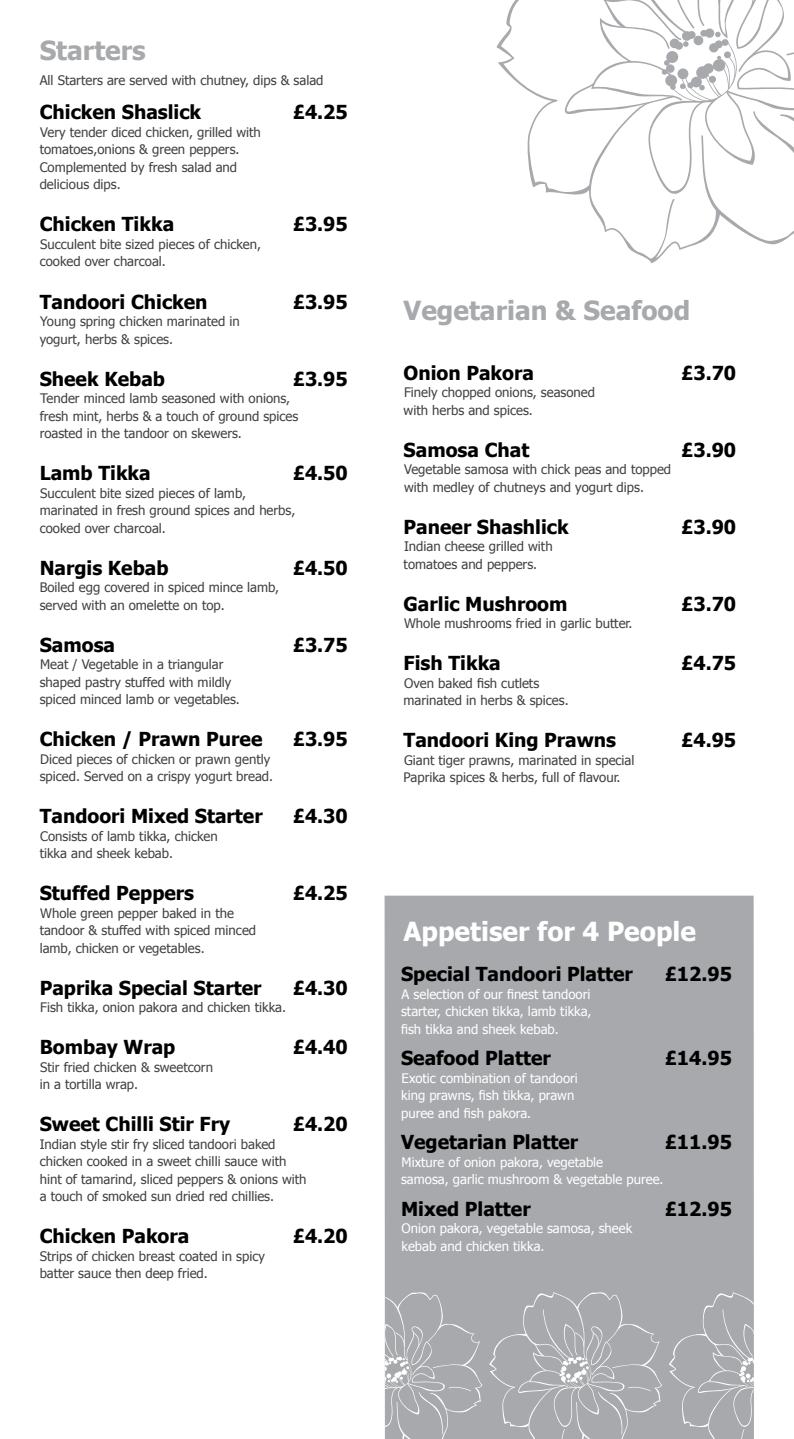
<style>
.page{position:relative;width:794px;height:1439px;background:#fff}
.page>*{position:absolute;margin:0;border:0;box-sizing:border-box;transform-origin:0 0}
.t1{font:700 26.25px "Tahoma";color:#a7a9ac}
.t2{font:700 26.25px "Tahoma";color:#fff}
.t3{font:700 19.25px "Tahoma";color:#000}
.t4{font:13.12px/17.5px "Tahoma";color:#414042}
.t5{font:13.12px/17.5px "Tahoma";color:#fff}
</style>
<div class="page">
<div style="left:384px;top:895px;width:370px;height:544px;background:#a7a9ac"></div>
<svg style="left:384px;top:1292px;width:98px;height:147px"></svg>
<svg style="left:489px;top:1292px;width:173px;height:147px"></svg>
<svg style="left:669px;top:1292px;width:85px;height:147px"></svg>
<svg style="left:496px;top:0;width:298px;height:263px"></svg>
<div style="left:674px;top:42px;width:9px;height:8px;background:#a7a9ac;border-radius:50%"></div>
<div style="left:687px;top:31px;width:9px;height:8px;background:#a7a9ac;border-radius:50%"></div>
<div style="left:714px;top:40px;width:9px;height:8px;background:#a7a9ac;border-radius:50%"></div>
<div style="left:665px;top:64px;width:10px;height:9px;background:#a7a9ac;border-radius:50%"></div>
<div style="left:665px;top:74px;width:12px;height:13px;background:#a7a9ac;border-radius:50%"></div>
<div style="left:669px;top:38px;width:10px;height:10px;background:#a7a9ac;border-radius:50%"></div>
<div style="left:681px;top:31px;width:11px;height:10px;background:#a7a9ac;border-radius:50%"></div>
<h1 class="t1" style="left:40px;top:32px;width:108px">Starters</h1>
<p class="t4" style="left:40px;top:70px;width:285px">All Starters are served with chutney, dips &amp; salad</p>
<h2 class="t3" style="left:40px;top:99px;width:163px">Chicken Shaslick</h2>
<h2 class="t3" style="left:293px;top:99px;width:57px">£4.25</h2>
<p class="t4" style="left:40px;top:123px;width:223px">Very tender diced chicken, grilled with tomatoes,onions &amp; green peppers.<br>Complemented by fresh salad and delicious dips.</p>
<h2 class="t3" style="left:40px;top:211px;width:136px">Chicken Tikka</h2>
<h2 class="t3" style="left:293px;top:211px;width:57px">£3.95</h2>
<p class="t4" style="left:40px;top:235px;width:223px">Succulent bite sized pieces of chicken, cooked over charcoal.</p>
<h2 class="t3" style="left:40px;top:288px;width:169px">Tandoori Chicken</h2>
<h2 class="t3" style="left:293px;top:288px;width:57px">£3.95</h2>
<p class="t4" style="left:40px;top:312px;width:201px">Young spring chicken marinated in yogurt, herbs &amp; spices.</p>
<h2 class="t3" style="left:40px;top:365px;width:127px">Sheek Kebab</h2>
<h2 class="t3" style="left:293px;top:365px;width:57px">£3.95</h2>
<p class="t4" style="left:40px;top:389px;width:260px">Tender minced lamb seasoned with onions, fresh mint, herbs &amp; a touch of ground spices roasted in the tandoor on skewers.</p>
<h2 class="t3" style="left:40px;top:459px;width:113px">Lamb Tikka</h2>
<h2 class="t3" style="left:293px;top:459px;width:57px">£4.50</h2>
<p class="t4" style="left:40px;top:483px;width:257px">Succulent bite sized pieces of lamb, marinated in fresh ground spices and herbs, cooked over charcoal.</p>
<h2 class="t3" style="left:40px;top:554px;width:130px">Nargis Kebab</h2>
<h2 class="t3" style="left:293px;top:554px;width:57px">£4.50</h2>
<p class="t4" style="left:40px;top:578px;width:241px">Boiled egg covered in spiced mince lamb, served with an omelette on top.</p>
<h2 class="t3" style="left:40px;top:631px;width:77px">Samosa</h2>
<h2 class="t3" style="left:293px;top:631px;width:57px">£3.75</h2>
<p class="t4" style="left:40px;top:655px;width:202px">Meat / Vegetable in a triangular shaped pastry stuffed with mildly spiced minced lamb or vegetables.</p>
<h2 class="t3" style="left:40px;top:725px;width:224px">Chicken / Prawn Puree</h2>
<h2 class="t3" style="left:293px;top:725px;width:57px">£3.95</h2>
<p class="t4" style="left:40px;top:749px;width:235px">Diced pieces of chicken or prawn gently spiced. Served on a crispy yogurt bread.</p>
<h2 class="t3" style="left:40px;top:802px;width:224px">Tandoori Mixed Starter</h2>
<h2 class="t3" style="left:293px;top:802px;width:57px">£4.30</h2>
<p class="t4" style="left:40px;top:826px;width:180px">Consists of lamb tikka, chicken tikka and sheek kebab.</p>
<h2 class="t3" style="left:40px;top:879px;width:156px">Stuffed Peppers</h2>
<h2 class="t3" style="left:293px;top:879px;width:57px">£4.25</h2>
<p class="t4" style="left:40px;top:903px;width:218px">Whole green pepper baked in the tandoor &amp; stuffed with spiced minced lamb, chicken or vegetables.</p>
<h2 class="t3" style="left:40px;top:974px;width:223px">Paprika Special Starter</h2>
<h2 class="t3" style="left:293px;top:974px;width:57px">£4.30</h2>
<p class="t4" style="left:40px;top:998px;width:247px">Fish tikka, onion pakora and chicken tikka.</p>
<h2 class="t3" style="left:40px;top:1033px;width:137px">Bombay Wrap</h2>
<h2 class="t3" style="left:293px;top:1033px;width:57px">£4.40</h2>
<p class="t4" style="left:40px;top:1057px;width:175px">Stir fried chicken &amp; sweetcorn in a tortilla wrap.</p>
<h2 class="t3" style="left:40px;top:1110px;width:192px">Sweet Chilli Stir Fry</h2>
<h2 class="t3" style="left:293px;top:1110px;width:57px">£4.20</h2>
<p class="t4" style="left:40px;top:1134px;width:268px">Indian style stir fry sliced tandoori baked chicken cooked in a sweet chilli sauce with hint of tamarind, sliced peppers &amp; onions with a touch of smoked sun dried red chillies.</p>
<h2 class="t3" style="left:40px;top:1222px;width:151px">Chicken Pakora</h2>
<h2 class="t3" style="left:293px;top:1222px;width:57px">£4.20</h2>
<p class="t4" style="left:40px;top:1246px;width:227px">Strips of chicken breast coated in spicy batter sauce then deep fried.</p>
<h1 class="t1" style="left:403px;top:292px;width:288px">Vegetarian &amp; Seafood</h1>
<h2 class="t3" style="left:403px;top:359px;width:132px">Onion Pakora</h2>
<h2 class="t3" style="left:681px;top:359px;width:57px">£3.70</h2>
<p class="t4" style="left:403px;top:383px;width:193px">Finely chopped onions, seasoned with herbs and spices.</p>
<h2 class="t3" style="left:403px;top:436px;width:127px">Samosa Chat</h2>
<h2 class="t3" style="left:681px;top:436px;width:57px">£3.90</h2>
<p class="t4" style="left:404px;top:460px;width:269px">Vegetable samosa with chick peas and topped with medley of chutneys and yogurt dips.</p>
<h2 class="t3" style="left:403px;top:513px;width:166px">Paneer Shashlick</h2>
<h2 class="t3" style="left:681px;top:513px;width:57px">£3.90</h2>
<p class="t4" style="left:403px;top:537px;width:151px">Indian cheese grilled with tomatoes and peppers.</p>
<h2 class="t3" style="left:403px;top:590px;width:165px">Garlic Mushroom</h2>
<h2 class="t3" style="left:681px;top:590px;width:57px">£3.70</h2>
<p class="t4" style="left:404px;top:614px;width:230px">Whole mushrooms fried in garlic butter.</p>
<h2 class="t3" style="left:403px;top:650px;width:99px">Fish Tikka</h2>
<h2 class="t3" style="left:681px;top:650px;width:57px">£4.75</h2>
<p class="t4" style="left:403px;top:674px;width:166px">Oven baked fish cutlets marinated in herbs &amp; spices.</p>
<h2 class="t3" style="left:403px;top:727px;width:214px">Tandoori King Prawns</h2>
<h2 class="t3" style="left:681px;top:727px;width:57px">£4.95</h2>
<p class="t4" style="left:403px;top:751px;width:232px">Giant tiger prawns, marinated in special<br>Paprika spices &amp; herbs, full of flavour.</p>
<h1 class="t2" style="left:403px;top:912px;width:294px">Appetiser for 4 People</h1>
<h2 class="t3" style="left:401px;top:960px;width:233px">Special Tandoori Platter</h2>
<h2 class="t3" style="left:664px;top:960px;width:69px">£12.95</h2>
<p class="t5" style="left:401px;top:984px;width:192px;text-align:justify">A selection of our finest tandoori starter, chicken tikka, lamb tikka, fish tikka and sheek kebab.</p>
<h2 class="t3" style="left:401px;top:1044px;width:151px">Seafood Platter</h2>
<h2 class="t3" style="left:664px;top:1044px;width:69px">£14.95</h2>
<p class="t5" style="left:401px;top:1068px;width:178px">Exotic combination of tandoori king prawns, fish tikka, prawn puree and fish pakora.</p>
<h2 class="t3" style="left:401px;top:1128px;width:178px">Vegetarian Platter</h2>
<h2 class="t3" style="left:664px;top:1128px;width:69px">£11.95</h2>
<p class="t5" style="left:401px;top:1152px;width:264px">Mixture of onion pakora, vegetable<br>samosa, garlic mushroom &amp; vegetable puree.</p>
<h2 class="t3" style="left:401px;top:1195px;width:131px">Mixed Platter</h2>
<h2 class="t3" style="left:664px;top:1195px;width:69px">£12.95</h2>
<p class="t5" style="left:401px;top:1219px;width:232px">Onion pakora, vegetable samosa, sheek kebab and chicken tikka.</p>
</div>
